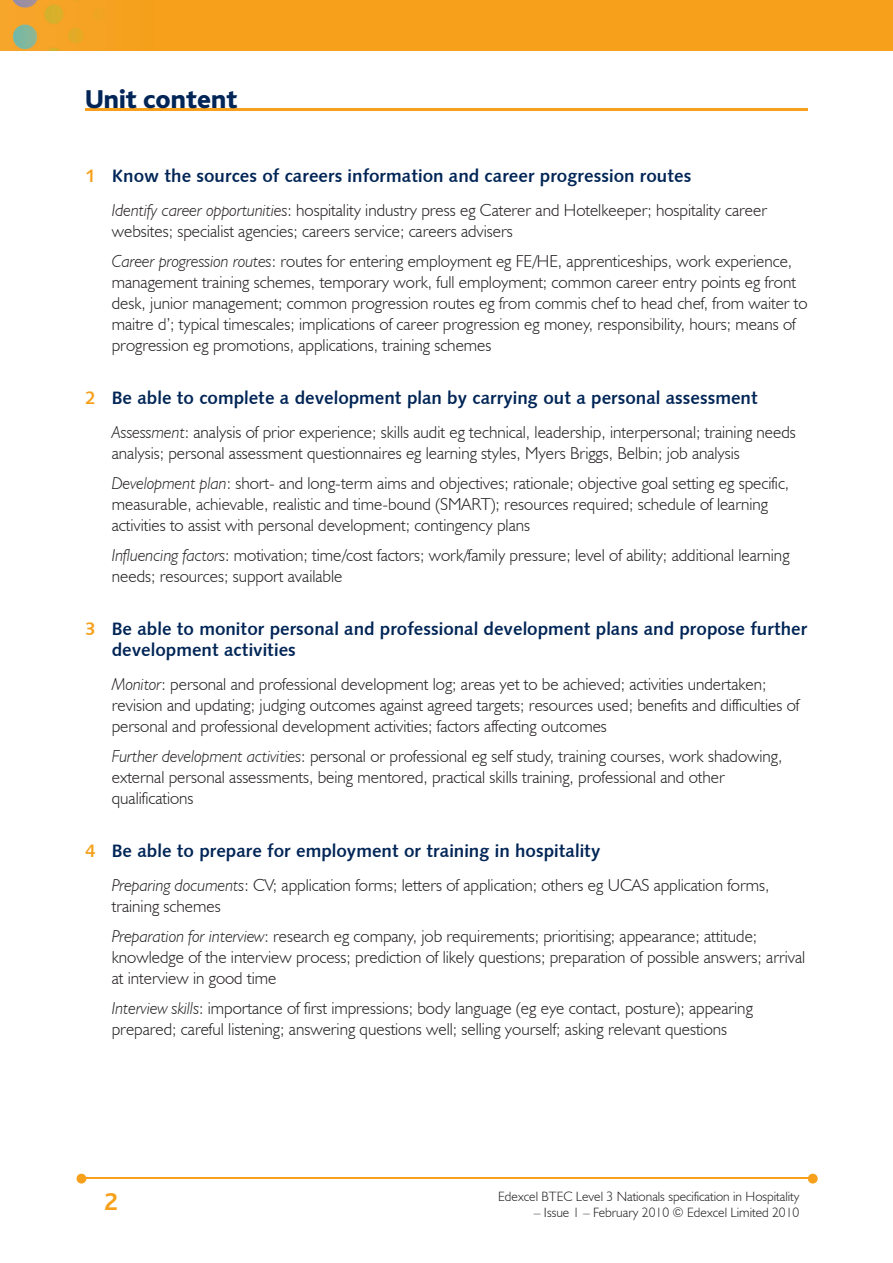
<style>
.page{position:relative;width:893px;height:1263px;background:#fff}
.page>*{position:absolute;margin:0;border:0;box-sizing:border-box;transform-origin:0 0}
.t1{font:800 27px "Bliss";color:#002556}
.t2{font:700 25.5px "Bliss";color:#f6a01b}
.t3{font:18px/21px "Humanist 531 BT Bold A";color:#002556}
.t4{font:300 17.25px/21px "Humanist 521 BT";color:#231f20}
.t5{font:300 13.5px "Humanist 521 BT";color:#231f20}
.s1{color:#f6a01b}
.s2{font-style:italic}
</style>
<div class="page">
<img style="left:0;top:0;width:893px;height:51px">
<hr style="left:82px;top:1178px;width:728px;height:1px;background:#f6a01b">
<svg style="left:808px;top:1174px;width:10px;height:9px"></svg>
<svg style="left:77px;top:1174px;width:9px;height:9px"></svg>
<hr style="left:85px;top:108px;width:723px;height:2px;background:#f6a01b">
<h1 class="t1" style="left:85px;top:85px;width:154px">Unit content</h1>
<p class="t3" style="left:85px;top:165px;width:608px"><span class="s1">1</span> Know the sources of careers information and career progression routes</p>
<p class="t4" style="left:112px;top:199px;width:657px"><span class="s2">Identify career opportunities</span>: hospitality industry press eg Caterer and Hotelkeeper; hospitality career websites; specialist agencies; careers service; careers advisers</p>
<p class="t4" style="left:112px;top:250px;width:697px"><span class="s2">Career progression routes</span>: routes for entering employment eg FE/HE, apprenticeships, work experience, management training schemes, temporary work, full employment; common career entry points eg front desk, junior management; common progression routes eg from commis chef to head chef, from waiter to maitre d’; typical timescales; implications of career progression eg money, responsibility, hours; means of progression eg promotions, applications, training schemes</p>
<p class="t3" style="left:85px;top:387px;width:674px"><span class="s1">2</span> Be able to complete a development plan by carrying out a personal assessment</p>
<p class="t4" style="left:112px;top:421px;width:686px"><span class="s2">Assessment</span>: analysis of prior experience; skills audit eg technical, leadership, interpersonal; training needs analysis; personal assessment questionnaires eg learning styles, Myers Briggs, Belbin; job analysis</p>
<p class="t4" style="left:112px;top:472px;width:679px"><span class="s2">Development plan</span>: short- and long-term aims and objectives; rationale; objective goal setting eg specific, measurable, achievable, realistic and time-bound (SMART); resources required; schedule of learning activities to assist with personal development; contingency plans</p>
<p class="t4" style="left:112px;top:544px;width:679px"><span class="s2">Influencing factors</span>: motivation; time/cost factors; work/family pressure; level of ability; additional learning needs; resources; support available</p>
<p class="t3" style="left:112px;top:618px;width:697px;text-indent:-27px"><span class="s1">3</span> Be able to monitor personal and professional development plans and propose further development activities</p>
<p class="t4" style="left:112px;top:673px;width:689px"><span class="s2">Monitor</span>: personal and professional development log; areas yet to be achieved; activities undertaken; revision and updating; judging outcomes against agreed targets; resources used; benefits and difficulties of personal and professional development activities; factors affecting outcomes</p>
<p class="t4" style="left:112px;top:745px;width:672px"><span class="s2">Further development activities</span>: personal or professional eg self study, training courses, work shadowing, external personal assessments, being mentored, practical skills training, professional and other qualifications</p>
<p class="t3" style="left:85px;top:840px;width:517px"><span class="s1">4</span> Be able to prepare for employment or training in hospitality</p>
<p class="t4" style="left:112px;top:874px;width:659px"><span class="s2">Preparing documents</span>: CV; application forms; letters of application; others eg UCAS application forms, training schemes</p>
<p class="t4" style="left:112px;top:925px;width:695px"><span class="s2">Preparation for interview</span>: research eg company, job requirements; prioritising; appearance; attitude; knowledge of the interview process; prediction of likely questions; preparation of possible answers; arrival at interview in good time</p>
<p class="t4" style="left:112px;top:997px;width:643px"><span class="s2">Interview skills</span>: importance of first impressions; body language (eg eye contact, posture); appearing prepared; careful listening; answering questions well; selling yourself; asking relevant questions</p>
<h2 class="t2" style="left:104px;top:1189px;width:15px">2</h2>
<p class="t5" style="left:498px;top:1188px;width:303px">Edexcel BTEC Level 3 Nationals specification in Hospitality</p>
<p class="t5" style="left:534px;top:1204px;width:267px">– Issue 1 – February 2010 © Edexcel Limited 2010</p>
</div>
